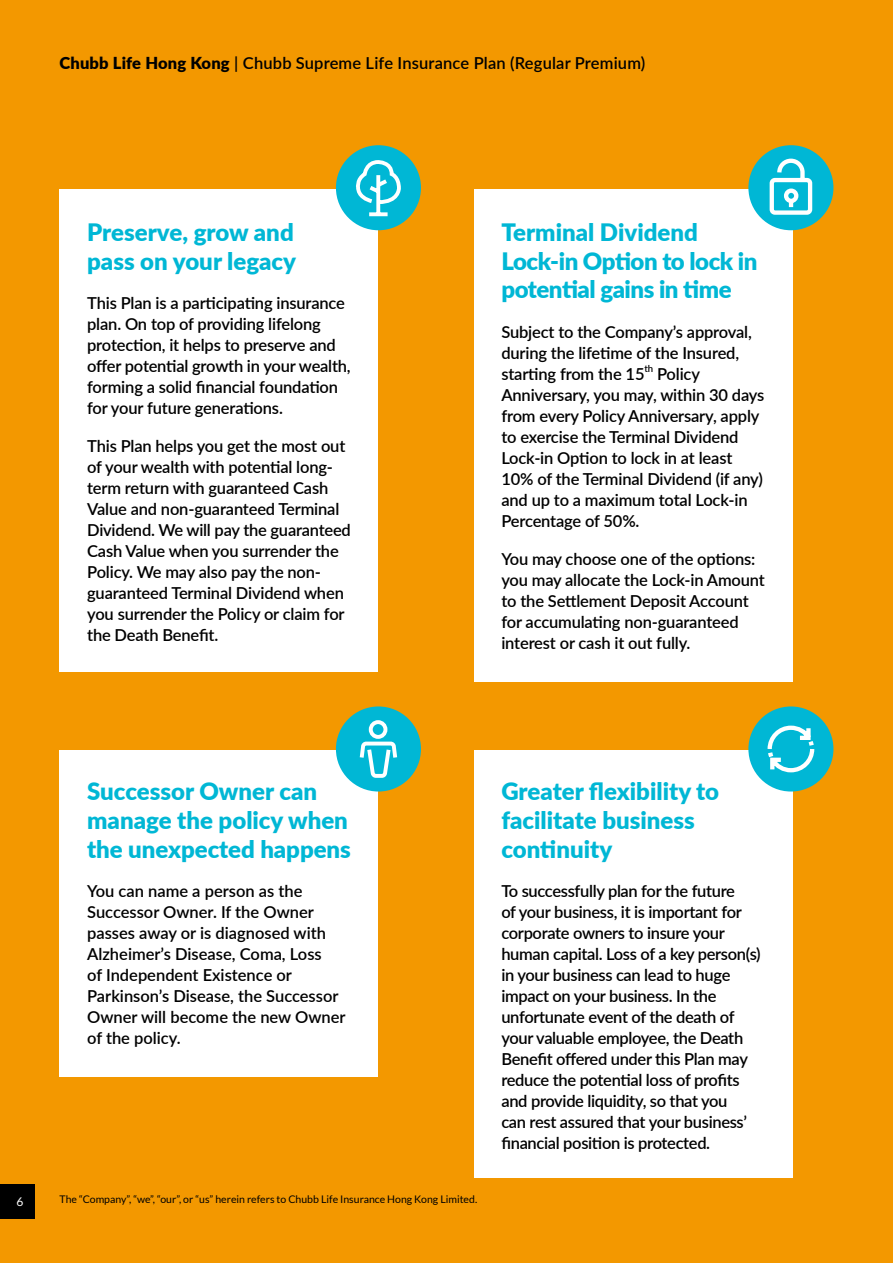
<style>
.page{position:relative;width:893px;height:1263px;background:#f39800}
.page>*{position:absolute;margin:0;border:0;box-sizing:border-box;transform-origin:0 0}
.t1{font:900 24px/28.8px "Lato";color:#00b7d5}
.t2{font:900 24px/28.8px "Lato";letter-spacing:-.02em;color:#00b7d5}
.t3{font:600 16.5px/21px "Lato";letter-spacing:-.01em;color:#000}
.t4{font:600 16.5px "Lato";letter-spacing:.01em;color:#000}
.t5{font:12px "Lato";color:#fff}
.t6{font:10.5px "Lato";color:#000}
.t7{font:600 9.6px "Lato";color:#000}
.s1{font-weight:900}
</style>
<div class="page">
<div style="left:60px;top:189px;width:318px;height:483px;background:#fff"></div>
<div style="left:336px;top:145px;width:85px;height:85px;background:#00b7d5;border-radius:50%"></div>
<svg style="left:356px;top:162px;width:45px;height:55px"></svg>
<div style="left:474px;top:189px;width:319px;height:492px;background:#fff"></div>
<div style="left:748px;top:145px;width:85px;height:85px;background:#00b7d5;border-radius:50%"></div>
<svg style="left:769px;top:158px;width:44px;height:57px"></svg>
<div style="left:60px;top:750px;width:318px;height:327px;background:#fff"></div>
<div style="left:474px;top:750px;width:319px;height:428px;background:#fff"></div>
<div style="left:748px;top:706px;width:85px;height:85px;background:#00b7d5;border-radius:50%"></div>
<svg style="left:767px;top:725px;width:48px;height:48px"></svg>
<div style="left:336px;top:706px;width:85px;height:85px;background:#00b7d5;border-radius:50%"></div>
<svg style="left:359px;top:720px;width:39px;height:58px"></svg>
<div style="left:0;top:1185px;width:34px;height:34px;background:#000"></div>
<p class="t4" style="left:60px;top:51px;width:587px"><span class="s1">Chubb Life Hong Kong</span> | Chubb Supreme Life Insurance Plan (Regular Premium)</p>
<h1 class="t1" style="left:87px;top:217px;width:211px">Preserve, grow and pass on your legacy</h1>
<p class="t3" style="left:87px;top:292px;width:265px">This Plan is a participating insurance plan. On top of providing lifelong protection, it helps to preserve and offer potential growth in your wealth, forming a solid financial foundation for your future generations.</p>
<p class="t3" style="left:87px;top:435px;width:265px">This Plan helps you get the most out of your wealth with potential long&shy;term return with guaranteed Cash<br>Value and non-guaranteed Terminal<br>Dividend. We will pay the guaranteed<br>Cash Value when you surrender the<br>Policy. We may also pay the non&shy;guaranteed Terminal Dividend when you surrender the Policy or claim for the Death Benefit.</p>
<h1 class="t2" style="left:501px;top:217px;width:258px">Terminal Dividend<br>Lock-in Option to lock in potential gains in time</h1>
<p class="t3" style="left:501px;top:320px;width:252px">Subject to the Company’s approval, during the lifetime of the Insured, starting from the 15</p>
<p class="t7" style="left:644px;top:361px;width:10px">th</p>
<p class="t3" style="left:501px;top:362px;width:265px;text-indent:156px">Policy<br>Anniversary, you may, within 30 days from every Policy Anniversary, apply to exercise the Terminal Dividend<br>Lock-in Option to lock in at least<br>10% of the Terminal Dividend (if any) and up to a maximum total Lock-in<br>Percentage of 50%.</p>
<p class="t3" style="left:501px;top:547px;width:265px">You may choose one of the options: you may allocate the Lock-in Amount to the Settlement Deposit Account for accumulating non-guaranteed interest or cash it out fully.</p>
<p class="t5" style="left:16px;top:1195px;width:8px">6</p>
<h1 class="t1" style="left:87px;top:776px;width:265px">Successor Owner can manage the policy when the unexpected happens</h1>
<p class="t3" style="left:87px;top:880px;width:260px">You can name a person as the<br>Successor Owner. If the Owner passes away or is diagnosed with<br>Alzheimer’s Disease, Coma, Loss<br>of Independent Existence or<br>Parkinson’s Disease, the Successor<br>Owner will become the new Owner of the policy.</p>
<p class="t6" style="left:60px;top:1193px;width:419px">The “Company”, “we”, “our”, or “us” herein refers to Chubb Life Insurance Hong Kong Limited.</p>
<h1 class="t1" style="left:501px;top:776px;width:219px">Greater flexibility to facilitate business continuity</h1>
<p class="t3" style="left:501px;top:880px;width:261px">To successfully plan for the future<br>of your business, it is important for corporate owners to insure your human capital. Loss of a key person(s) in your business can lead to huge impact on your business. In the unfortunate event of the death of your valuable employee, the Death Benefit offered under this Plan may reduce the potential loss of profits and provide liquidity, so that you<br>can rest assured that your business’ financial position is protected.</p>
</div>
